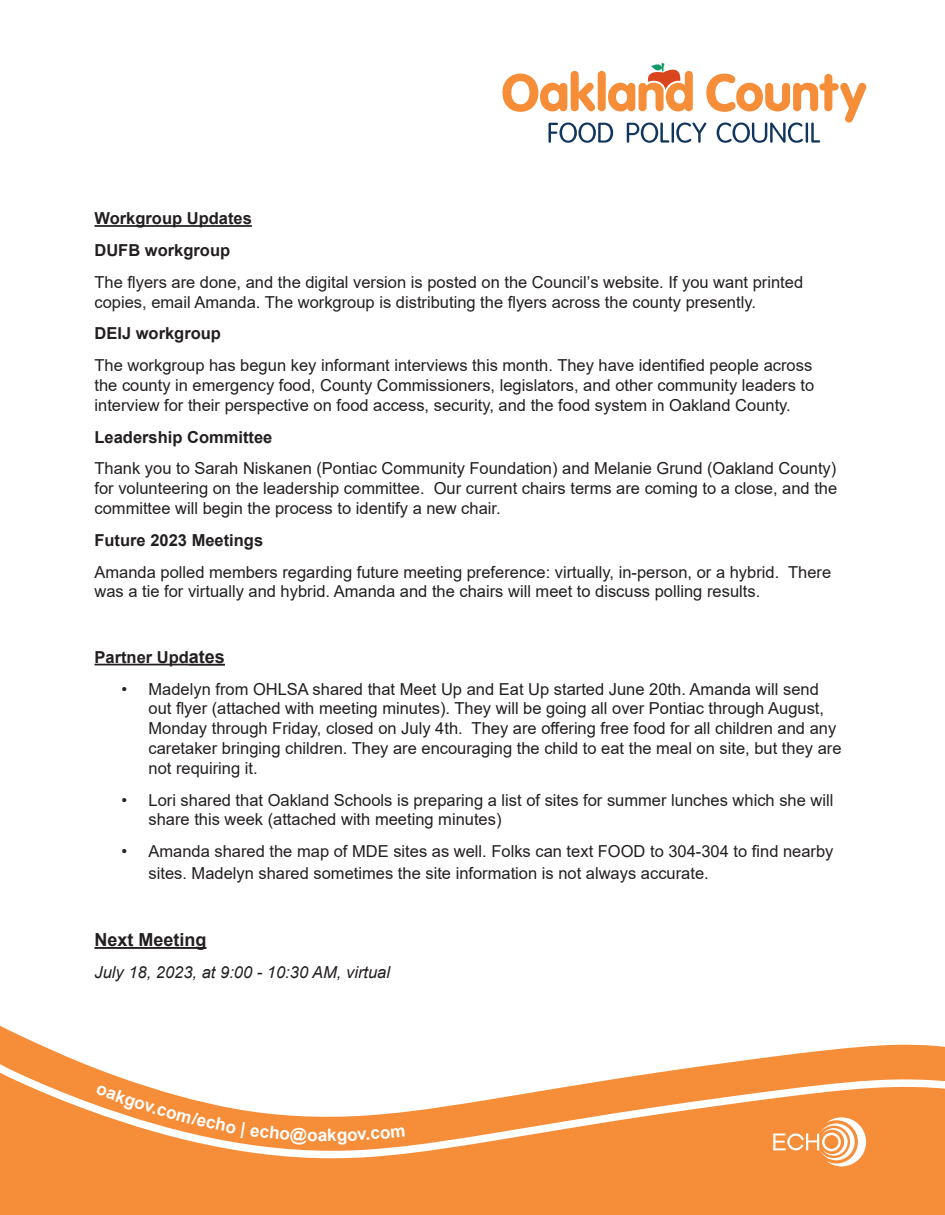
<style>
.page{position:relative;width:945px;height:1215px;background:#fff}
.page>*{position:absolute;margin:0;border:0;box-sizing:border-box;transform-origin:0 0}
.t1{font:700 18px "Arial";color:#231f20}
.t2{font:700 17.25px "Arial";color:#fff}
.t3{font:16.5px/19.8px "Arial";color:#231f20}
.t4{font:700 16.5px "Arial";color:#231f20}
.t5{font:italic 16.5px "Arial";color:#231f20}
.s1{font-size:18px}
</style>
<div class="page">
<div style="left:0;top:1025px;width:945px;height:190px;background:#f68d38"></div>
<svg style="left:0;top:1027px;width:945px;height:133px"></svg>
<svg style="left:773px;top:1117px;width:93px;height:49px"></svg>
<div style="left:822px;top:1133px;width:19px;height:18px;border:2px solid #fff;border-radius:50%"></div>
<hr style="left:94px;top:225px;width:158px;height:2px;background:#231f20">
<hr style="left:94px;top:664px;width:95px;height:1px;background:#231f20">
<hr style="left:189px;top:664px;width:36px;height:2px;background:#231f20">
<hr style="left:94px;top:947px;width:113px;height:2px;background:#231f20">
<svg style="left:502px;top:63px;width:364px;height:80px"></svg>
<svg style="left:96px;top:1085px;width:221px;height:59px"></svg>
<svg style="left:338px;top:1127px;width:67px;height:18px"></svg>
<p class="t4" style="left:94px;top:207px;width:159px">Workgroup Updates</p>
<p class="t4" style="left:94px;top:239px;width:137px">DUFB workgroup</p>
<p class="t3" style="left:94px;top:272px;width:710px">The flyers are done, and the digital version is posted on the Council’s website. If you want printed copies, email Amanda. The workgroup is distributing the flyers across the county presently.</p>
<p class="t4" style="left:94px;top:322px;width:128px">DEIJ workgroup</p>
<p class="t3" style="left:94px;top:355px;width:721px">The workgroup has begun key informant interviews this month. They have identified people across the county in emergency food, County Commissioners, legislators, and other community leaders to interview for their perspective on food access, security, and the food system in Oakland County.</p>
<p class="t4" style="left:94px;top:425px;width:179px">Leadership Committee</p>
<p class="t3" style="left:94px;top:459px;width:744px;text-align:justify">Thank you to Sarah Niskanen (Pontiac Community Foundation) and Melanie Grund (Oakland County) for volunteering on the leadership committee. Our current chairs terms are coming to a close, and the committee will begin the process to identify a new chair.</p>
<p class="t4" style="left:94px;top:528px;width:170px">Future 2023 Meetings</p>
<p class="t3" style="left:94px;top:562px;width:738px">Amanda polled members regarding future meeting preference: virtually, in-person, or a hybrid. There was a tie for virtually and hybrid. Amanda and the chairs will meet to discuss polling results.</p>
<p class="t4" style="left:94px;top:645px;width:132px">Partner Upd<span class="s1">ates</span></p>
<p class="t3" style="left:148px;top:679px;width:695px;text-indent:-27px">• Madelyn from OHLSA shared that Meet Up and Eat Up started June 20th. Amanda will send out flyer (attached with meeting minutes). They will be going all over Pontiac through August, Monday through Friday, closed on July 4th. They are offering free food for all children and any caretaker bringing children. They are encouraging the child to eat the meal on site, but they are not requiring it.</p>
<p class="t3" style="left:148px;top:790px;width:686px;text-indent:-27px">• Lori shared that Oakland Schools is preparing a list of sites for summer lunches which she will share this week (attached with meeting minutes)</p>
<p class="t3" style="left:148px;top:841px;width:687px;line-height:21.6px;text-indent:-27px">• Amanda shared the map of MDE sites as well. Folks can text FOOD to 304-304 to find nearby sites. Madelyn shared sometimes the site information is not always accurate.</p>
<p class="t1" style="left:94px;top:927px;width:114px">Next Meeting</p>
<p class="t5" style="left:94px;top:961px;width:297px">July 18, 2023, at 9:00 - 10:30 AM, virtual</p>
<p class="t2" style="left:318px;top:1123px;width:21px">ak</p>
</div>
